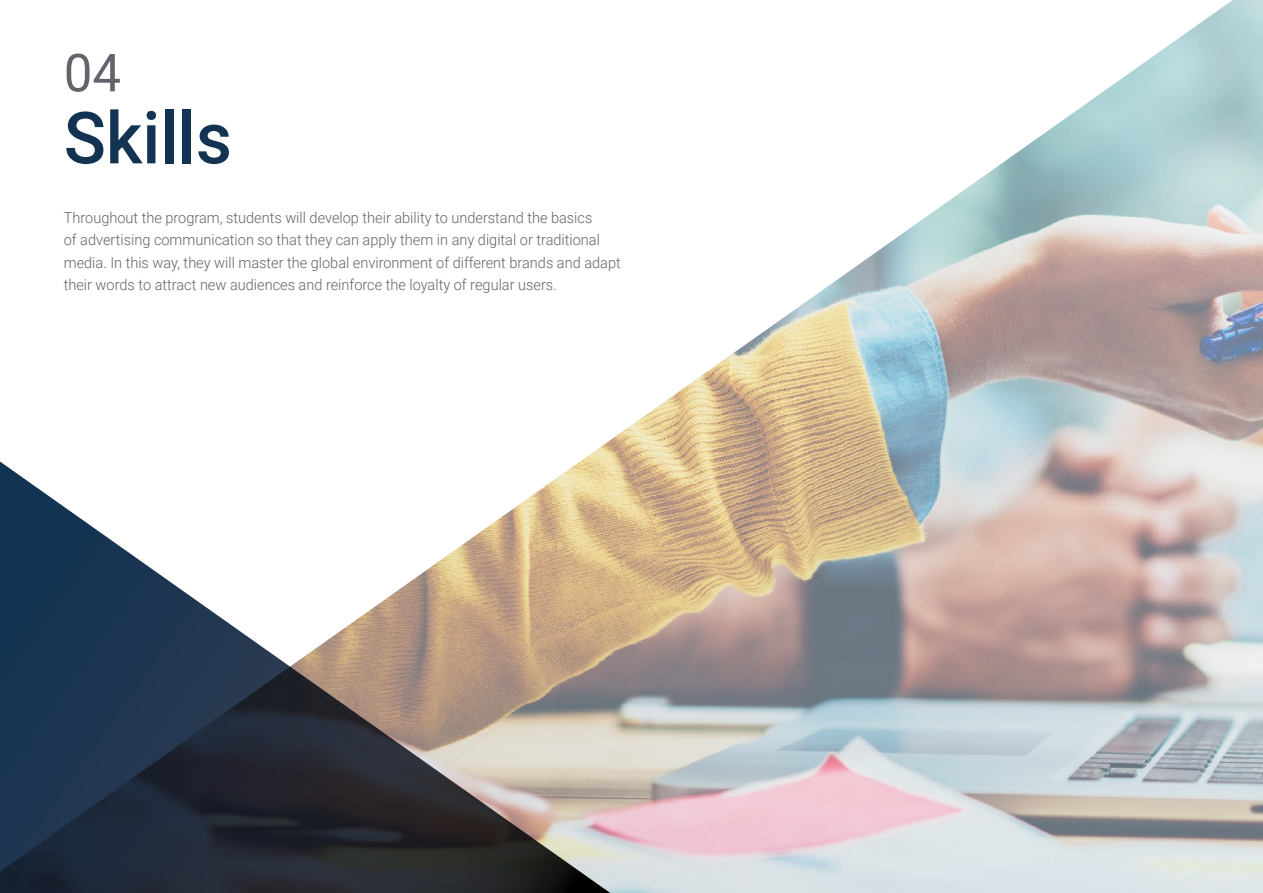
<style>
.page{position:relative;width:1263px;height:893px;background:#fff}
.page>*{position:absolute;margin:0;border:0;box-sizing:border-box;transform-origin:0 0}
.t1{font:500 72px "Roboto";color:#123352}
.t2{font:52.5px "Roboto";color:#61646a}
.t3{font:300 15px/22.5px "Roboto";color:#61646a}
</style>
<div class="page">
<img style="left:602px;top:0;width:661px;height:893px">
<svg style="left:0;top:446px;width:640px;height:447px"></svg>
<h2 class="t2" style="left:64px;top:36px;width:59px">04</h2>
<h1 class="t1" style="left:64px;top:87px;width:170px">Skills</h1>
<p class="t3" style="left:64px;top:206px;width:558px">Throughout the program, students will develop their ability to understand the basics<br>of advertising communication so that they can apply them in any digital or traditional media. In this way, they will master the global environment of different brands and adapt their words to attract new audiences and reinforce the loyalty of regular users.</p>
</div>
